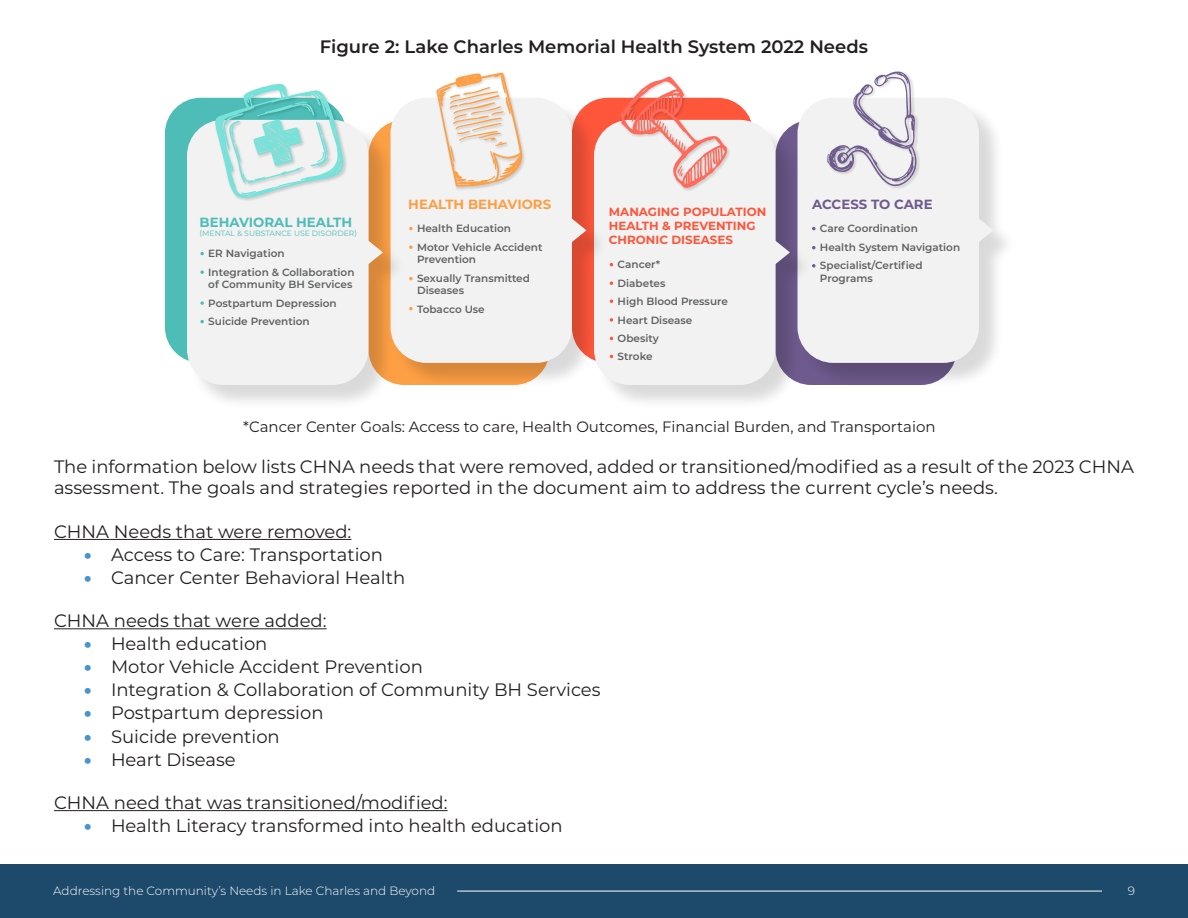
<style>
.page{position:relative;width:1188px;height:918px;background:#fff}
.page>*{position:absolute;margin:0;border:0;box-sizing:border-box;transform-origin:0 0}
.t1{font:18px/21.6px "Montserrat";color:#231f20}
.t2{font:600 18px "Montserrat";color:#231f20}
.t3{font:15px "Montserrat";color:#231f20}
.t4{font:700 13.35px "Montserrat";color:#4ebdb7}
.t5{font:700 13.35px "Montserrat";color:#fd9f44}
.t6{font:700 13.35px "Montserrat";color:#6e5a8d}
.t7{font:300 12px "Montserrat";color:#fff}
.t8{font:700 11.85px/14.2px "Montserrat";color:#fe563b}
.t9{font:600 10.5px/18.5px "Montserrat";color:#606261}
.t10{font:7.65px "Montserrat";color:#4ebdb7}
.s1{font-weight:900;color:#4795d0}
</style>
<div class="page">
<div style="left:0;top:864px;width:1188px;height:54px;background:#1d496b"></div>
<hr style="left:457px;top:891px;width:645px;height:1px;background:#fff">
<hr style="left:54px;top:539px;width:297px;height:1px;background:#231f20">
<hr style="left:54px;top:628px;width:273px;height:1px;background:#231f20">
<hr style="left:54px;top:810px;width:394px;height:1px;background:#231f20">
<img style="left:820px;top:133px;width:187px;height:252px">
<svg style="left:802px;top:98px;width:191px;height:265px;fill:#f2f2f2"></svg>
<img style="left:616px;top:117px;width:204px;height:285px">
<svg style="left:616px;top:120px;width:174px;height:265px;fill:#f2f2f2"></svg>
<img style="left:412px;top:97px;width:204px;height:293px">
<svg style="left:395px;top:98px;width:191px;height:265px;fill:#f2f2f2"></svg>
<div style="left:165px;top:98px;width:181px;height:265px;background:#4ebdb7;border-radius:36px"></div>
<img style="left:185px;top:117px;width:227px;height:285px">
<svg style="left:187px;top:120px;width:196px;height:265px;fill:#f2f2f2"></svg>
<svg style="left:409px;top:227px;width:4px;height:3px"></svg>
<svg style="left:812px;top:227px;width:4px;height:3px"></svg>
<svg style="left:812px;top:246px;width:4px;height:3px"></svg>
<svg style="left:812px;top:264px;width:4px;height:4px"></svg>
<svg style="left:610px;top:281px;width:3px;height:4px"></svg>
<svg style="left:610px;top:318px;width:3px;height:4px"></svg>
<svg style="left:200px;top:252px;width:4px;height:3px"></svg>
<svg style="left:200px;top:270px;width:4px;height:4px"></svg>
<svg style="left:200px;top:301px;width:4px;height:4px"></svg>
<svg style="left:200px;top:320px;width:4px;height:3px"></svg>
<svg style="left:409px;top:245px;width:4px;height:4px"></svg>
<svg style="left:409px;top:277px;width:4px;height:3px"></svg>
<svg style="left:409px;top:307px;width:4px;height:3px"></svg>
<img style="left:435px;top:97px;width:92px;height:94px">
<svg style="left:436px;top:72px;width:86px;height:115px"></svg>
<img style="left:825px;top:98px;width:96px;height:93px">
<svg style="left:827px;top:71px;width:91px;height:118px"></svg>
<img style="left:214px;top:117px;width:134px;height:86px">
<svg style="left:212px;top:83px;width:132px;height:115px"></svg>
<img style="left:619px;top:97px;width:113px;height:95px">
<svg style="left:620px;top:76px;width:109px;height:113px"></svg>
<p class="t2" style="left:320px;top:34px;width:550px">Figure 2: Lake Charles Memorial Health System 2022 Needs</p>
<p class="t5" style="left:408px;top:195px;width:144px">HEALTH BEHAVIORS</p>
<p class="t6" style="left:812px;top:195px;width:122px">ACCESS TO CARE</p>
<p class="t9" style="left:820px;top:219px;width:142px">Care Coordination<br>Health System Navigation<br>Specialist/Certified</p>
<p class="t9" style="left:820px;top:268px;width:54px">Programs</p>
<p class="t8" style="left:609px;top:204px;width:159px">MANAGING POPULATION<br>HEALTH &amp; PREVENTING<br>CHRONIC DISEASES</p>
<p class="t4" style="left:200px;top:212px;width:154px">BEHAVIORAL HEALTH</p>
<p class="t10" style="left:200px;top:228px;width:159px">(MENTAL &amp; SUBSTANCE USE DISORDER)</p>
<p class="t9" style="left:417px;top:219px;width:127px">Health Education<br>Motor Vehicle Accident</p>
<p class="t9" style="left:417px;top:250px;width:114px">Prevention<br>Sexually Transmitted</p>
<p class="t9" style="left:417px;top:281px;width:69px">Diseases<br>Tobacco Use</p>
<p class="t9" style="left:208px;top:244px;width:148px">ER Navigation<br>Integration &amp; Collaboration</p>
<p class="t9" style="left:208px;top:275px;width:146px">of Community BH Services<br>Postpartum Depression<br>Suicide Prevention</p>
<p class="t9" style="left:618px;top:255px;width:112px">Cancer*<br>Diabetes<br>High Blood Pressure<br>Heart Disease<br>Obesity<br>Stroke</p>
<p class="t3" style="left:243px;top:416px;width:694px">*Cancer Center Goals: Access to care, Health Outcomes, Financial Burden, and Transportaion</p>
<p class="t1" style="left:54px;top:455px;width:1082px">The information below lists CHNA needs that were removed, added or transitioned/modified as a result of the 2023 CHNA assessment. The goals and strategies reported in the document aim to address the current cycle’s needs.</p>
<p class="t1" style="left:54px;top:520px;width:299px">CHNA Needs that were removed:</p>
<p class="t1" style="left:84px;top:543px;width:300px"><span class="s1">•</span> Access to Care: Transportation</p>
<p class="t1" style="left:84px;top:566px;width:323px"><span class="s1">•</span> Cancer Center Behavioral Health</p>
<p class="t1" style="left:54px;top:609px;width:274px">CHNA needs that were added:</p>
<p class="t1" style="left:84px;top:632px;width:185px"><span class="s1">•</span> Health education</p>
<p class="t1" style="left:84px;top:655px;width:340px"><span class="s1">•</span> Motor Vehicle Accident Prevention</p>
<p class="t1" style="left:84px;top:679px;width:518px"><span class="s1">•</span> Integration &amp; Collaboration of Community BH Services</p>
<p class="t1" style="left:84px;top:702px;width:241px"><span class="s1">•</span> Postpartum depression</p>
<p class="t1" style="left:84px;top:725px;width:197px"><span class="s1">•</span> Suicide prevention</p>
<p class="t1" style="left:84px;top:748px;width:153px"><span class="s1">•</span> Heart Disease</p>
<p class="t1" style="left:54px;top:791px;width:395px">CHNA need that was transitioned/modified:</p>
<p class="t1" style="left:84px;top:814px;width:480px"><span class="s1">•</span> Health Literacy transformed into health education</p>
<p class="t7" style="left:53px;top:883px;width:384px">Addressing the Community’s Needs in Lake Charles and Beyond</p>
<p class="t7" style="left:1128px;top:883px;width:9px">9</p>
</div>
